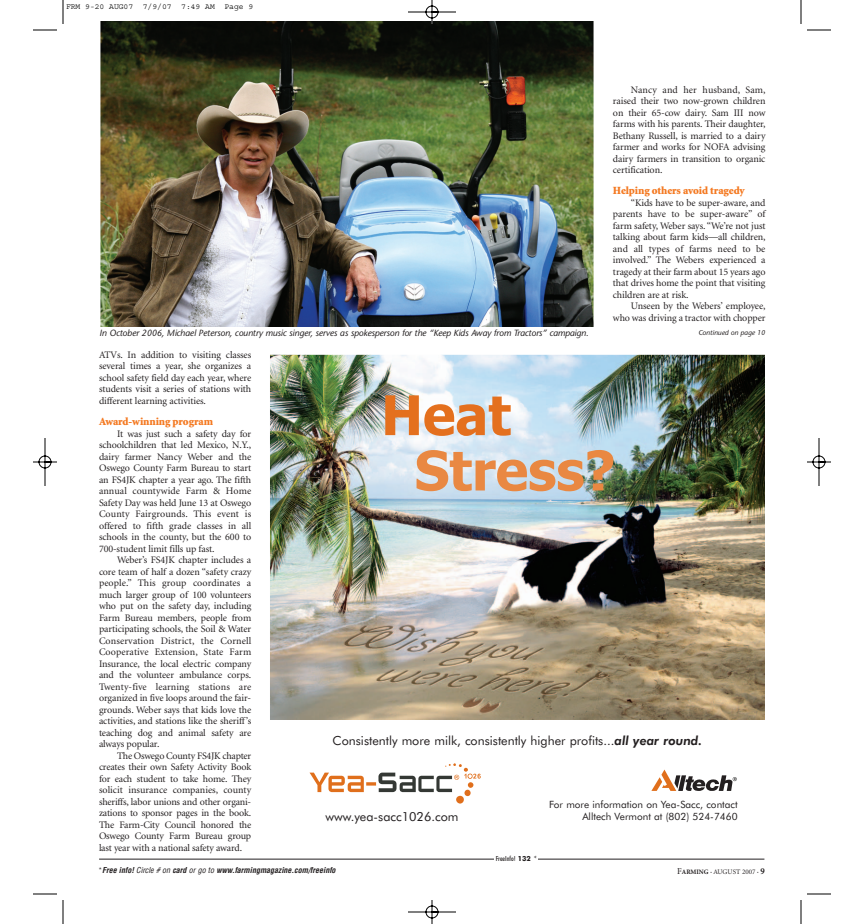
<style>
.page{position:relative;width:864px;height:924px;background:#fff}
.page>*{position:absolute;margin:0;border:0;box-sizing:border-box;transform-origin:0 0}
.t1{font:54.7px/55.4px "Tahoma Bold+FEJDZK+FEJDZK";color:#e98842}
.t2{font:12.5px "Futura BT Book+FOZEPD+FOZEPD";color:#231f20}
.t3{font:900 11px "Minion";letter-spacing:-.01em;color:#f47921}
.t4{font:10px/11.5px "Minion";letter-spacing:-.01em;color:#231f20;text-align:justify}
.t5{font:10px "Minion";letter-spacing:.01em;color:#231f20}
.t6{font:10px "Futura BT Book+FOZEPD+FOZEPD";color:#231f20}
.t7{font:italic 9px "Stone Sans";letter-spacing:-.01em;color:#231f20}
.t8{font:italic 700 condensed 8px "Helvetica";color:#231f20}
.t9{font:8px "Courier";color:#000}
.t10{font:7px "Minion";color:#231f20}
.t11{font:italic 7px "Stone Sans";color:#231f20}
.t12{font:500 condensed 7px "Futura BT";color:#231f20}
.s1{font-weight:300;font-style:normal;font-stretch:normal}
.s2{font-weight:400}
.s3{font-size:9px}
.s4{font-weight:700;font-size:6.8px}
.s5{font-size:5px}
.s6{font-weight:700;font-size:9px}
.s7{color:#e4701e}
.s8{font-family:"Futura BT Heavy Italic+KDNQLH+KDNQLH"}
.s9{font-weight:700;font-stretch:normal}
.s10{font-family:"Minion";font-weight:400;font-stretch:normal;font-size:8px}
</style>
<div class="page">
<img style="left:33px;top:0;width:798px;height:924px">
<p class="t9" style="left:66px;top:4px;width:189px">FRM 9-20 AUG07 7/9/07 7:49 AM Page 9</p>
<p class="t7" style="left:100px;top:330px;width:491px">In October 2006, Michael Peterson, country music singer, serves as spokesperson for the “Keep Kids Away from Tractors” campaign.</p>
<p class="t4" style="left:613px;top:85px;width:154px;text-indent:18px">Nancy and her husband, Sam, raised their two now-grown children on their 65-cow dairy. Sam III now farms with his parents. Their daughter, Bethany Russell, is married to a dairy farmer and works for NOFA advising dairy farmers in transition to organic certification.</p>
<p class="t3" style="left:613px;top:187px;width:133px">Helping others avoid tragedy</p>
<p class="t4" style="left:631px;top:198px;width:136px">“Kids have to be super-aware, and</p>
<p class="t4" style="left:613px;top:209px;width:154px">parents have to be super-aware” of</p>
<p class="t4" style="left:613px;top:221px;width:154px">farm safety, Weber says. “We’re not just</p>
<p class="t4" style="left:613px;top:232px;width:154px">talking about farm kids—all children,</p>
<p class="t4" style="left:613px;top:244px;width:154px">and all types of farms need to be</p>
<p class="t4" style="left:613px;top:255px;width:154px">involved.” The Webers experienced a</p>
<p class="t4" style="left:613px;top:267px;width:154px">tragedy at their farm about 15 years ago</p>
<p class="t4" style="left:613px;top:278px;width:154px">that drives home the point that visiting</p>
<p class="t4" style="left:613px;top:290px;width:77px">children are at risk.</p>
<p class="t4" style="left:631px;top:301px;width:136px">Unseen by the Webers’ employee,</p>
<p class="t4" style="left:613px;top:313px;width:154px">who was driving a tractor with chopper</p>
<p class="t11" style="left:698px;top:330px;width:68px">Continued on page 10</p>
<p class="t4" style="left:99px;top:350px;width:154px">ATVs. In addition to visiting classes several times a year, she organizes a school safety field day each year, where students visit a series of stations with different learning activities.</p>
<p class="t3" style="left:99px;top:417px;width:116px">Award-winning program</p>
<p class="t4" style="left:117px;top:428px;width:136px">It was just such a safety day for</p>
<p class="t4" style="left:99px;top:440px;width:154px">schoolchildren that led Mexico, N.Y.,</p>
<p class="t4" style="left:99px;top:451px;width:154px">dairy farmer Nancy Weber and the</p>
<p class="t4" style="left:99px;top:463px;width:154px">Oswego County Farm Bureau to start</p>
<p class="t4" style="left:99px;top:474px;width:154px">an FS4JK chapter a year ago. The fifth</p>
<p class="t5" style="left:99px;top:487px;width:154px">annual countywide Farm &amp; Home</p>
<p class="t4" style="left:99px;top:497px;width:154px">Safety Day was held June 13 at Oswego</p>
<p class="t5" style="left:99px;top:510px;width:154px">County Fairgrounds. This event is</p>
<p class="t4" style="left:99px;top:520px;width:154px">offered to fifth grade classes in all</p>
<p class="t4" style="left:99px;top:532px;width:154px">schools in the county, but the 600 to</p>
<p class="t4" style="left:99px;top:543px;width:117px">700-student limit fills up fast.</p>
<p class="t4" style="left:117px;top:555px;width:136px">Weber’s FS4JK chapter includes a</p>
<p class="t4" style="left:99px;top:566px;width:154px">core team of half a dozen “safety crazy</p>
<p class="t5" style="left:99px;top:579px;width:154px">people.” This group coordinates a</p>
<p class="t4" style="left:99px;top:589px;width:154px">much larger group of 100 volunteers</p>
<p class="t4" style="left:99px;top:601px;width:154px">who put on the safety day, including</p>
<p class="t4" style="left:99px;top:612px;width:154px">Farm Bureau members, people from</p>
<p class="t4" style="left:99px;top:624px;width:154px">participating schools, the Soil &amp; Water</p>
<p class="t5" style="left:99px;top:636px;width:154px">Conservation District, the Cornell</p>
<p class="t5" style="left:99px;top:648px;width:154px">Cooperative Extension, State Farm</p>
<p class="t4" style="left:99px;top:658px;width:154px">Insurance, the local electric company</p>
<p class="t4" style="left:99px;top:670px;width:154px">and the volunteer ambulance corps.</p>
<p class="t5" style="left:99px;top:682px;width:154px">Twenty-five learning stations are</p>
<p class="t4" style="left:99px;top:693px;width:154px">organized in five loops around the fair-</p>
<p class="t4" style="left:99px;top:704px;width:154px">grounds. Weber says that kids love the</p>
<p class="t4" style="left:99px;top:716px;width:154px">activities, and stations like the sheriff’s</p>
<p class="t4" style="left:99px;top:727px;width:154px">teaching dog and animal safety are</p>
<p class="t4" style="left:99px;top:739px;width:62px">always popular.</p>
<p class="t4" style="left:117px;top:750px;width:136px">The Oswego County FS4JK chapter</p>
<p class="t4" style="left:99px;top:762px;width:154px">creates their own Safety Activity Book</p>
<p class="t4" style="left:99px;top:773px;width:154px">for each student to take home. They</p>
<p class="t4" style="left:99px;top:785px;width:154px">solicit insurance companies, county</p>
<p class="t4" style="left:99px;top:796px;width:154px">sheriffs, labor unions and other organi-</p>
<p class="t4" style="left:99px;top:808px;width:154px">zations to sponsor pages in the book.</p>
<p class="t4" style="left:99px;top:819px;width:154px">The Farm-City Council honored the</p>
<p class="t4" style="left:99px;top:831px;width:154px">Oswego County Farm Bureau group</p>
<p class="t4" style="left:99px;top:842px;width:145px">last year with a national safety award.</p>
<p class="t8" style="left:99px;top:867px;width:240px"><span class="s1">*</span> Free info! <span class="s2">Circle # on</span> card <span class="s2">or go to</span> www.farmingmagazine.com/freeinfo</p>
<p class="t10" style="left:677px;top:869px;width:89px"><span class="s3">F</span><span class="s4">ARMING</span> <span class="s5">•</span> AUGUST 2007 <span class="s5">•</span> <span class="s6">9</span></p>
<p class="t1" style="left:415px;top:389px;width:202px;text-indent:-33px"><span class="s7">Heat<br></span>Stress?</p>
<p class="t2" style="left:333px;top:733px;width:371px">Consistently more milk, consistently higher profits...<span class="s8">all year round.</span></p>
<p class="t6" style="left:549px;top:799px;width:190px">For more information on Yea-Sacc, contact</p>
<p class="t2" style="left:326px;top:809px;width:134px">www.yea-sacc1026.com</p>
<p class="t6" style="left:582px;top:811px;width:157px">Alltech Vermont at (802) 524-7460</p>
<p class="t12" style="left:496px;top:856px;width:43px">FreeInfo! <span class="s9">132</span> <span class="s10">*</span></p>
</div>
